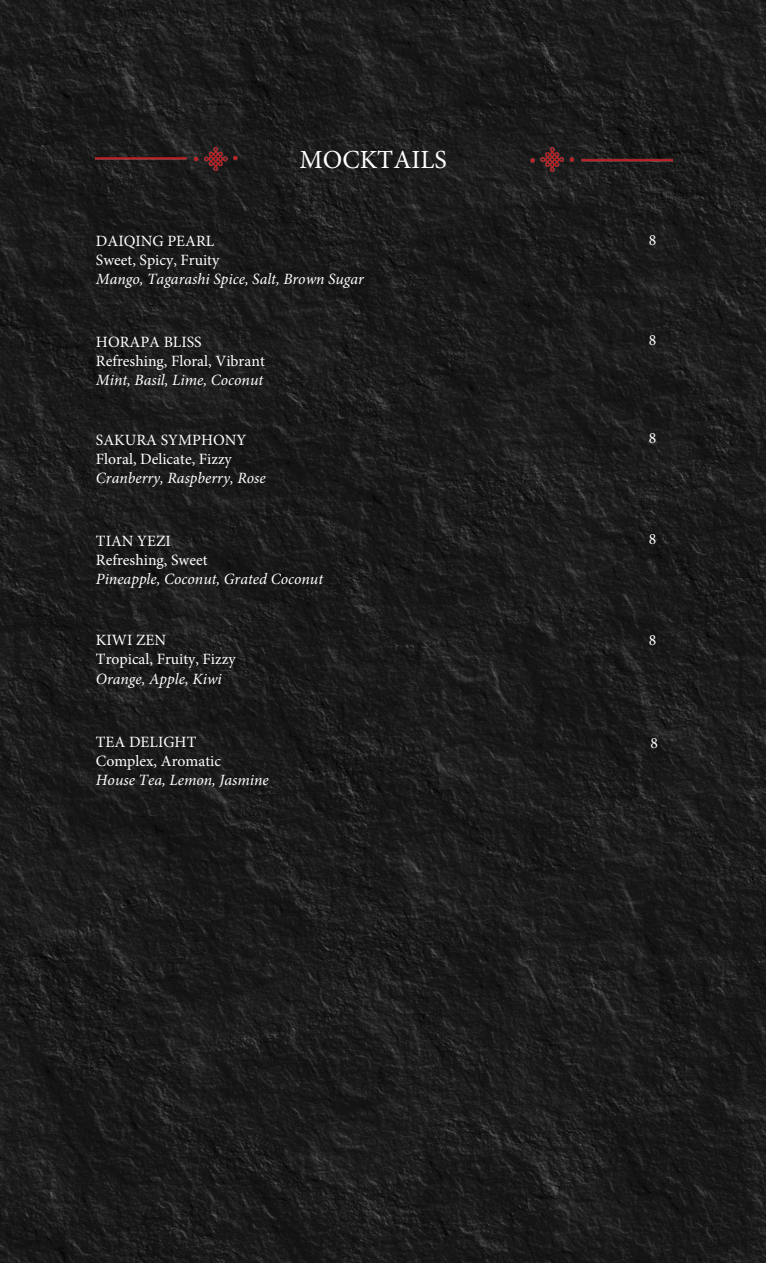
<style>
.page{position:relative;width:766px;height:1263px;background:#fff}
.page>*{position:absolute;margin:0;border:0;box-sizing:border-box;transform-origin:0 0}
.t1{font:26.1px "Minion Pro";color:#fff}
.t2{font:15.75px/19px "Minion Pro";color:#fff}
.t3{font:italic 15.75px "Minion Pro";color:#fff}
</style>
<div class="page">
<img style="left:0;top:0;width:765px;height:1263px">
<img style="left:96px;top:144px;width:144px;height:31px">
<img style="left:528px;top:144px;width:144px;height:31px">
<h1 class="t1" style="left:299px;top:142px;width:149px">MOCKTAILS</h1>
<p class="t2" style="left:96px;top:231px;width:125px">DAIQING PEARL<br>Sweet, Spicy, Fruity</p>
<p class="t3" style="left:96px;top:268px;width:269px">Mango, Tagarashi Spice, Salt, Brown Sugar</p>
<p class="t2" style="left:96px;top:332px;width:170px">HORAPA BLISS<br>Refreshing, Floral, Vibrant</p>
<p class="t3" style="left:96px;top:369px;width:169px">Mint, Basil, Lime, Coconut</p>
<p class="t2" style="left:96px;top:430px;width:152px">SAKURA SYMPHONY<br>Floral, Delicate, Fizzy</p>
<p class="t3" style="left:96px;top:467px;width:171px">Cranberry, Raspberry, Rose</p>
<p class="t2" style="left:96px;top:532px;width:113px">TIAN YEZI<br>Refreshing, Sweet</p>
<p class="t3" style="left:96px;top:568px;width:229px">Pineapple, Coconut, Grated Coconut</p>
<p class="t2" style="left:96px;top:631px;width:141px">KIWI ZEN<br>Tropical, Fruity, Fizzy</p>
<p class="t3" style="left:96px;top:668px;width:127px">Orange, Apple, Kiwi</p>
<p class="t2" style="left:96px;top:733px;width:126px">TEA DELIGHT<br>Complex, Aromatic</p>
<p class="t3" style="left:96px;top:769px;width:174px">House Tea, Lemon, Jasmine</p>
<p class="t2" style="left:648px;top:231px;width:9px">8</p>
<p class="t2" style="left:648px;top:331px;width:9px">8</p>
<p class="t2" style="left:648px;top:428px;width:9px">8</p>
<p class="t2" style="left:648px;top:530px;width:9px">8</p>
<p class="t2" style="left:648px;top:631px;width:9px">8</p>
<p class="t2" style="left:650px;top:733px;width:9px">8</p>
</div>
